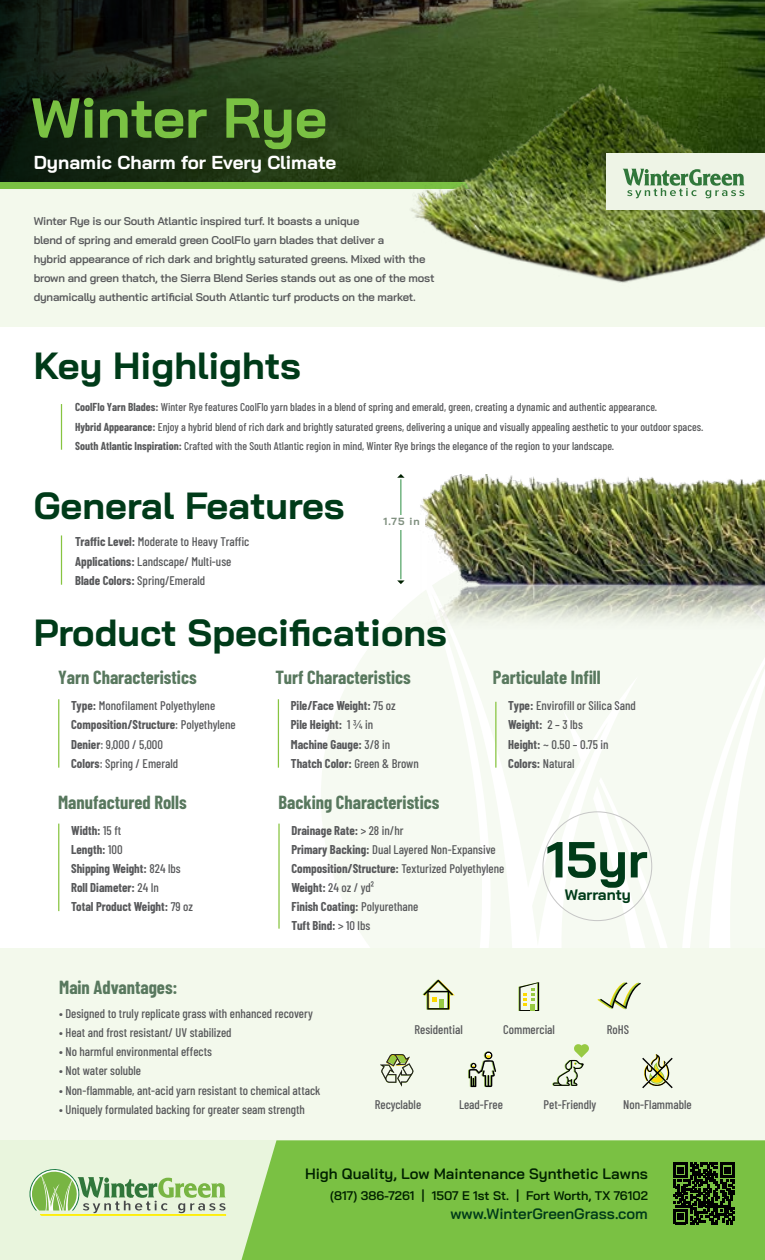
<style>
.page{position:relative;width:765px;height:1260px;background:#fff}
.page>*{position:absolute;margin:0;border:0;box-sizing:border-box;transform-origin:0 0}
.t1{font:700 56.25px "Bai Jamjuree";color:#7ac143}
.t2{font:700 50.62px "Bai Jamjuree";color:#003b19}
.t3{font:700 37.75px "Bai Jamjuree";color:#003b19}
.t4{font:700 18.75px "Bai Jamjuree";color:#fff}
.t5{font:700 18.5px "Barlow Condensed";color:#58785e}
.t6{font:700 15.12px "Bai Jamjuree";color:#003b19}
.t7{font:600 15px "Bai Jamjuree";color:#002100}
.t8{font:600 15px "Bai Jamjuree";color:#003b19}
.t9{font:500 12.5px/19.1px "Barlow Condensed";color:#58595b}
.t10{font:700 12.5px/19.1px "Barlow Condensed";color:#58595b}
.t11{font:600 12.5px "Bai Jamjuree";color:#002100}
.t12{font:500 11.25px/19.1px "Barlow Condensed";color:#58595b}
.t13{font:600 11.25px/19.1px "Bai Jamjuree";letter-spacing:-.02em;color:#58595b}
.t14{font:700 10.38px "Bai Jamjuree";color:#002100}
.s1{font-weight:700}
.s2{font-weight:500}
</style>
<div class="page">
<svg style="left:321px;top:634px;width:102px;height:315px;fill:#f6faf2"></svg>
<svg style="left:641px;top:634px;width:124px;height:315px;fill:#f6faf2"></svg>
<img style="left:380px;top:474px;width:385px;height:160px">
<img style="left:0;top:0;width:765px;height:182px">
<div style="left:0;top:189px;width:765px;height:137px;background:#f3f9ec"></div>
<div style="left:0;top:182px;width:765px;height:7px;background:#7ac143"></div>
<svg style="left:1px;top:1px;width:676px;height:181px"></svg>
<hr style="left:58px;top:699px;width:1px;height:69px;background:#87c440">
<hr style="left:278px;top:699px;width:1px;height:69px;background:#87c440">
<hr style="left:58px;top:824px;width:1px;height:87px;background:#87c440">
<hr style="left:278px;top:824px;width:2px;height:105px;background:#87c440">
<hr style="left:61px;top:535px;width:1px;height:50px;background:#87c440">
<hr style="left:61px;top:404px;width:1px;height:46px;background:#87c440">
<hr style="left:401px;top:479px;width:1px;height:100px;background:#2b8f42">
<svg style="left:397px;top:474px;width:8px;height:4px"></svg>
<svg style="left:397px;top:580px;width:8px;height:4px"></svg>
<img style="left:406px;top:66px;width:359px;height:217px">
<div style="left:381px;top:515px;width:43px;height:15px;background:#fff"></div>
<div style="left:607px;top:154px;width:158px;height:56px;background:#eef4e6"></div>
<svg style="left:623px;top:169px;width:121px;height:29px"></svg>
<div style="left:0;top:1140px;width:765px;height:120px;background:#e9f5dd"></div>
<div style="left:241px;top:1140px;width:524px;height:120px;background:#7ac143"></div>
<div style="left:665px;top:1154px;width:78px;height:79px;background:#7ac143"></div>
<svg style="left:673px;top:1163px;width:62px;height:61px"></svg>
<svg style="left:29px;top:1169px;width:197px;height:47px"></svg>
<div style="left:0;top:949px;width:765px;height:191px;background:#f3f9ec"></div>
<svg style="left:468px;top:1051px;width:28px;height:36px"></svg>
<svg style="left:423px;top:594px;width:218px;height:417px"></svg>
<svg style="left:380px;top:1054px;width:33px;height:33px"></svg>
<svg style="left:552px;top:1044px;width:37px;height:42px"></svg>
<svg style="left:642px;top:1054px;width:31px;height:34px"></svg>
<h1 class="t1" style="left:31px;top:85px;width:297px">Winter Rye</h1>
<h3 class="t4" style="left:34px;top:152px;width:304px">Dynamic Charm for Every Climate</h3>
<p class="t13" style="left:34px;top:211px;width:402px">Winter Rye is our South Atlantic inspired turf. It boasts a unique<br>blend of spring and emerald green CoolFlo yarn blades that deliver a<br>hybrid appearance of rich dark and brightly saturated greens. Mixed with the brown and green thatch, the Sierra Blend Series stands out as one of the most dynamically authentic artificial South Atlantic turf products on the market.</p>
<h3 class="t3" style="left:34px;top:343px;width:269px">Key Highlights</h3>
<p class="t12" style="left:75px;top:397px;width:630px"><span class="s1">CoolFlo Yarn Blades:</span> Winter Rye features CoolFlo yarn blades in a blend of spring and emerald, green, creating a dynamic and authentic appearance.<br><span class="s1">Hybrid Appearance:</span> Enjoy a hybrid blend of rich dark and brightly saturated greens, delivering a unique and visually appealing aesthetic to your outdoor spaces.<br><span class="s1">South Atlantic Inspiration:</span> Crafted with the South Atlantic region in mind, Winter Rye brings the elegance of the region to your landscape.</p>
<h3 class="t3" style="left:34px;top:484px;width:312px">General Features</h3>
<p class="t9" style="left:75px;top:531px;width:176px"><span class="s1">Traffic Level:</span> Moderate to Heavy Traffic<br><span class="s1">Applications:</span> Landscape/ Multi-use<br><span class="s1">Blade Colors:</span> Spring/Emerald</p>
<p class="t14" style="left:383px;top:516px;width:38px">1.75 in</p>
<h3 class="t3" style="left:34px;top:611px;width:415px">Product Specifications</h3>
<h3 class="t5" style="left:58px;top:665px;width:140px">Yarn Characteristics</h3>
<h3 class="t5" style="left:275px;top:665px;width:137px">Turf Characteristics</h3>
<p class="t9" style="left:71px;top:695px;width:166px"><span class="s1">Type:</span> Monofilament Polyethylene<br><span class="s1">Composition/Structure</span>: Polyethylene<br><span class="s1">Denier</span>: 9,000 / 5,000<br><span class="s1">Colors</span>: Spring / Emerald</p>
<p class="t10" style="left:291px;top:695px;width:130px">Pile/Face Weight: <span class="s2">75 oz<br></span>Pile Height: <span class="s2">1 3/4 in<br></span>Machine Gauge: <span class="s2">3/8 in<br></span>Thatch Color: <span class="s2">Green &amp; Brown</span></p>
<h3 class="t5" style="left:58px;top:789px;width:130px">Manufactured Rolls</h3>
<h3 class="t5" style="left:278px;top:789px;width:163px">Backing Characteristics</h3>
<h3 class="t5" style="left:493px;top:665px;width:109px">Particulate Infill</h3>
<p class="t9" style="left:508px;top:695px;width:129px"><span class="s1">Type:</span> Envirofill or Silica Sand<br><span class="s1">Weight:</span> 2 – 3 lbs<br><span class="s1">Height:</span> ~ 0.50 – 0.75 in<br><span class="s1">Colors:</span> Natural</p>
<p class="t10" style="left:71px;top:820px;width:123px">Width: <span class="s2">15 ft<br></span>Length: <span class="s2">100<br></span>Shipping Weight: <span class="s2">824 lbs<br></span>Roll Diameter: <span class="s2">24 In<br></span>Total Product Weight: <span class="s2">79 oz</span></p>
<p class="t10" style="left:291px;top:820px;width:214px">Drainage Rate: <span class="s2">&gt; 28 in/hr<br></span>Primary Backing: <span class="s2">Dual Layered Non-Expansive<br></span>Composition/Structure: <span class="s2">Texturized Polyethylene<br></span>Weight: <span class="s2">24 oz / yd²<br></span>Finish Coating: <span class="s2">Polyurethane<br></span>Tuft Bind: <span class="s2">&gt; 10 lbs</span></p>
<h2 class="t2" style="left:546px;top:830px;width:102px">15yr</h2>
<p class="t6" style="left:565px;top:886px;width:67px">Warranty</p>
<h3 class="t5" style="left:59px;top:974px;width:120px">Main Advantages:</h3>
<p class="t9" style="left:59px;top:1003px;width:255px">• Designed to truly replicate grass with enhanced recovery</p>
<p class="t9" style="left:59px;top:1022px;width:174px">• Heat and frost resistant/ UV stabilized</p>
<p class="t9" style="left:59px;top:1041px;width:154px">• No harmful environmental effects</p>
<p class="t9" style="left:59px;top:1060px;width:83px">• Not water soluble</p>
<p class="t9" style="left:59px;top:1080px;width:263px">• Non-flammable, ant-acid yarn resistant to chemical attack</p>
<p class="t9" style="left:59px;top:1099px;width:247px">• Uniquely formulated backing for greater seam strength</p>
<p class="t9" style="left:459px;top:1094px;width:45px">Lead-Free</p>
<p class="t9" style="left:415px;top:1019px;width:50px">Residential</p>
<p class="t9" style="left:503px;top:1019px;width:53px">Commercial</p>
<p class="t9" style="left:607px;top:1019px;width:24px">RoHS</p>
<p class="t9" style="left:375px;top:1094px;width:48px">Recyclable</p>
<p class="t9" style="left:544px;top:1094px;width:54px">Pet-Friendly</p>
<p class="t9" style="left:623px;top:1094px;width:70px">Non-Flammable</p>
<p class="t7" style="left:305px;top:1165px;width:344px">High Quality, Low Maintenance Synthetic Lawns</p>
<p class="t8" style="left:451px;top:1205px;width:199px">www.WinterGreenGrass.com</p>
<p class="t11" style="left:330px;top:1188px;width:319px">(817) 386-7261 | 1507 E 1st St. | Fort Worth, TX 76102</p>
</div>
